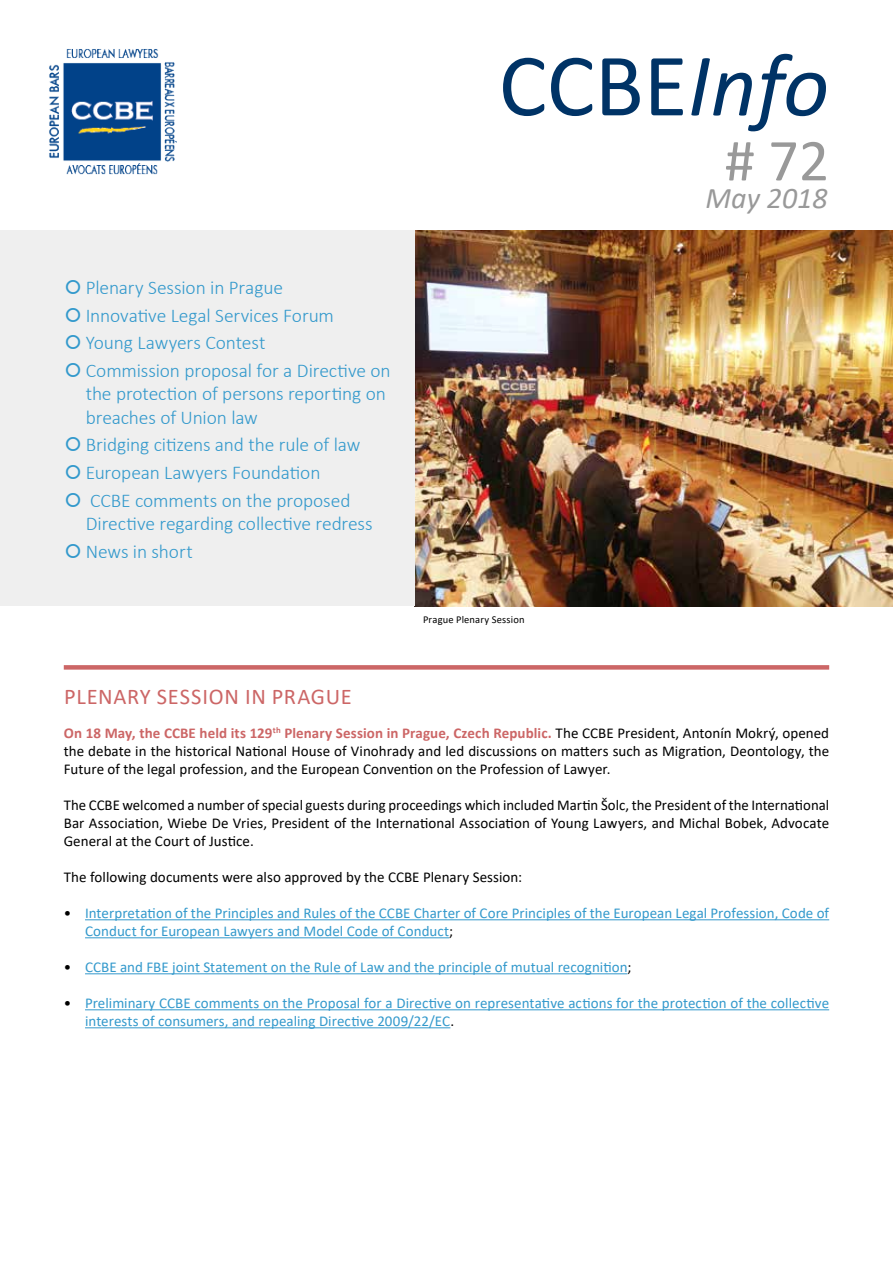
<style>
.page{position:relative;width:893px;height:1263px;background:#fff}
.page>*{position:absolute;margin:0;border:0;box-sizing:border-box;transform-origin:0 0}
.t1{font:90px "Calibri";color:#036}
.t2{font:60px "Calibri";color:#999}
.t3{font:italic 30px "Calibri";color:#999}
.t4{font:22.5px "Calibri";letter-spacing:.035em;color:#c66}
.t5{font:300 19.5px/27.6px "Calibri";letter-spacing:-.005em;color:#39c}
.t6{font:15px/18px "Calibri";letter-spacing:.005em;color:#000;text-align:justify}
.t7{font:15px/18px "Calibri";letter-spacing:.005em;color:#39c}
.t8{font:10.5px "Calibri";letter-spacing:.015em;color:#000}
.s1{font-style:italic}
.s2{font-weight:700;color:#c66}
.s3{color:#000}
</style>
<div class="page">
<hr style="left:85px;top:919px;width:744px;height:1px;background:#39c">
<hr style="left:85px;top:937px;width:364px;height:1px;background:#39c">
<hr style="left:85px;top:973px;width:542px;height:1px;background:#39c">
<hr style="left:85px;top:1009px;width:744px;height:1px;background:#39c">
<hr style="left:85px;top:1027px;width:365px;height:1px;background:#39c">
<img style="left:49px;top:49px;width:127px;height:126px">
<img style="left:415px;top:231px;width:478px;height:375px">
<div style="left:64px;top:665px;width:765px;height:5px;background:#c66"></div>
<div style="left:0;top:231px;width:415px;height:375px;background:#efefef"></div>
<h3 class="t5" style="left:86px;top:273px;width:306px">Plenary Session in Prague<br>Innovative Legal Services Forum<br>Young Lawyers Contest<br>Commission proposal for a Directive on</h3>
<h3 class="t5" style="left:86px;top:382px;width:302px;line-height:23.4px">the protection of persons reporting on breaches of Union law</h3>
<h3 class="t5" style="left:86px;top:431px;width:276px">Bridging citizens and the rule of law<br>European Lawyers Foundation<br>CCBE comments on the proposed</h3>
<h3 class="t5" style="left:86px;top:509px;width:288px">Directive regarding collective redress<br>News in short</h3>
<h3 class="t4" style="left:64px;top:680px;width:289px">PLENARY SESSION IN PRAGUE</h3>
<h1 class="t1" style="left:499px;top:23px;width:332px">CCBE<span class="s1">Info</span></h1>
<h2 class="t2" style="left:725px;top:119px;width:106px"># 72</h2>
<h3 class="t3" style="left:706px;top:178px;width:124px">May 2018</h3>
<p class="t8" style="left:423px;top:612px;width:103px">Prague Plenary Session</p>
<p class="t6" style="left:64px;top:724px;width:767px"><span class="s2">On 18 May, the CCBE held its 129</span><sup>th</sup> <span class="s2">Plenary Session in Prague, Czech Republic.</span> The CCBE President, Antonín Mokrý, opened the debate in the historical National House of Vinohrady and led discussions on matters such as Migration, Deontology, the Future of the legal profession, and the European Convention on the Profession of Lawyer.</p>
<p class="t6" style="left:64px;top:796px;width:767px">The CCBE welcomed a number of special guests during proceedings which included Martin Šolc, the President of the International Bar Association, Wiebe De Vries, President of the International Association of Young Lawyers, and Michal Bobek, Advocate General at the Court of Justice.</p>
<p class="t6" style="left:64px;top:868px;width:460px">The following documents were also approved by the CCBE Plenary Session:</p>
<p class="t7" style="left:85px;top:904px;width:746px;text-indent:-21px"><span class="s3">•</span> Interpretation of the Principles and Rules of the CCBE Charter of Core Principles of the European Legal Profession, Code of<br>Conduct for European Lawyers and Model Code of Conduct<span class="s3">;</span></p>
<p class="t7" style="left:64px;top:958px;width:569px"><span class="s3">•</span> CCBE and FBE joint Statement on the Rule of Law and the principle of mutual recognition<span class="s3">;</span></p>
<p class="t7" style="left:85px;top:994px;width:746px;text-indent:-21px"><span class="s3">•</span> Preliminary CCBE comments on the Proposal for a Directive on representative actions for the protection of the collective interests of consumers, and repealing Directive 2009/22/EC<span class="s3">.</span></p>
</div>
